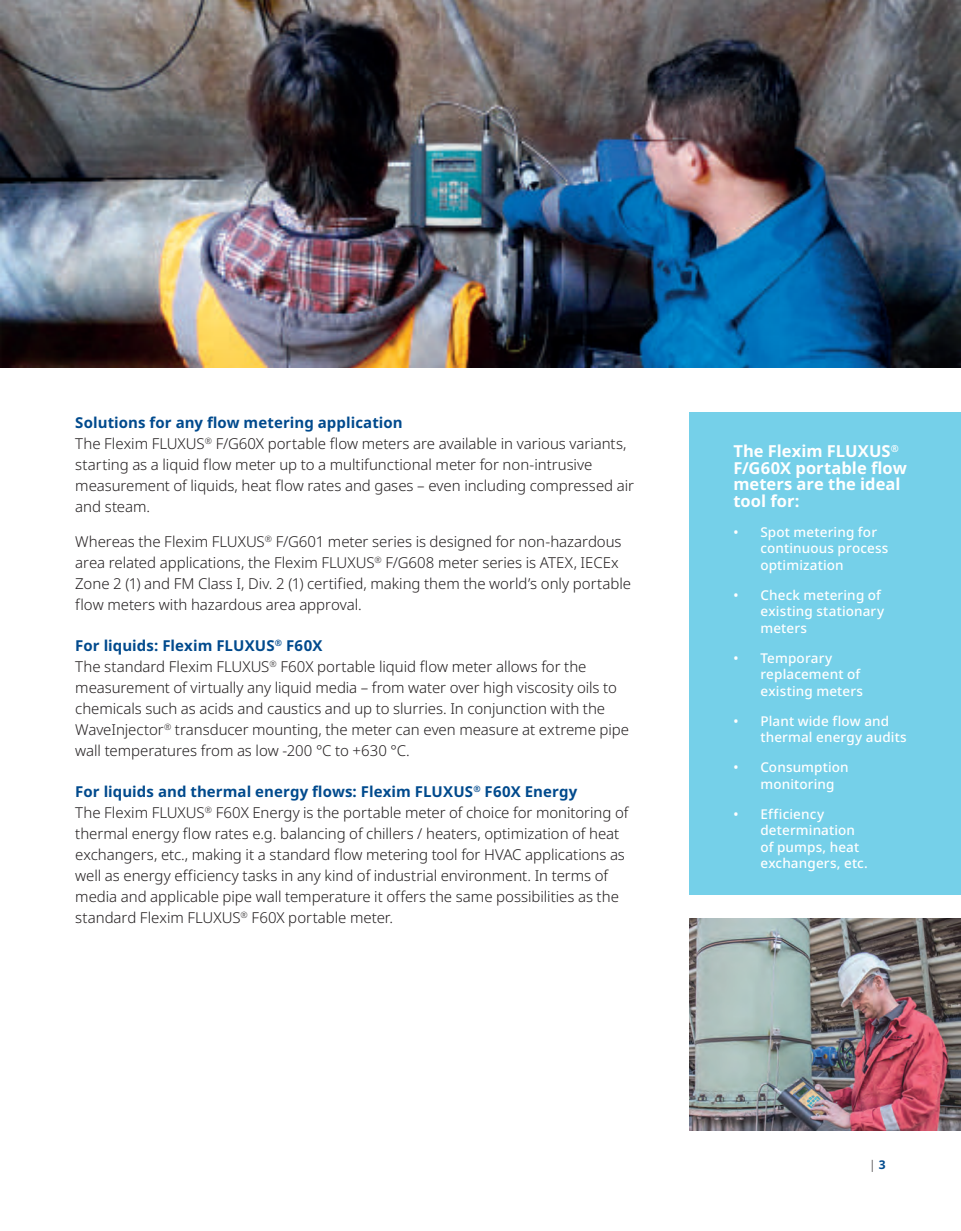
<style>
.page{position:relative;width:961px;height:1231px;background:#fff}
.page>*{position:absolute;margin:0;border:0;box-sizing:border-box;transform-origin:0 0}
.t1{font:700 16.5px/16.5px "Noto Sans";color:#fff}
.t2{font:300 15px/21px "Noto Sans";letter-spacing:-.005em;color:#231f20}
.t3{font:500 13.5px/16.5px "Noto Sans";letter-spacing:.01em;color:#fff}
.t4{font:300 12px "Noto Sans";color:#231f20}
.s1{font-weight:700;color:#004a8d}
</style>
<div class="page">
<img style="left:690px;top:918px;width:271px;height:212px">
<img style="left:0;top:0;width:961px;height:367px">
<div style="left:690px;top:412px;width:271px;height:482px;background:#75d0e9"></div>
<p class="t2" style="left:75px;top:413px;width:560px"><span class="s1">Solutions for any flow metering application<br></span>The Flexim FLUXUS<sup>®</sup> F/G60X portable flow meters are available in various variants, starting as a liquid flow meter up to a multifunctional meter for non-intrusive measurement of liquids, heat flow rates and gases – even including compressed air and steam.</p>
<p class="t2" style="left:75px;top:531px;width:557px">Whereas the Flexim FLUXUS<sup>®</sup> F/G601 meter series is designed for non-hazardous area related applications, the Flexim FLUXUS<sup>®</sup> F/G608 meter series is ATEX, IECEx Zone 2 (1) and FM Class I, Div. 2 (1) certified, making them the world’s only portable flow meters with hazardous area approval.</p>
<p class="t2" style="left:75px;top:635px;width:555px"><span class="s1">For liquids: Flexim FLUXUS</span><sup>®</sup> <span class="s1">F60X<br></span>The standard Flexim FLUXUS<sup>®</sup> F60X portable liquid flow meter allows for the measurement of virtually any liquid media – from water over high viscosity oils to chemicals such as acids and caustics and up to slurries. In conjunction with the WaveInjector<sup>®</sup> transducer mounting, the meter can even measure at extreme pipe wall temperatures from as low -200 °C to +630 °C.</p>
<p class="t2" style="left:75px;top:782px;width:554px"><span class="s1">For liquids and thermal energy flows: Flexim FLUXUS</span><sup>®</sup> <span class="s1">F60X Energy<br></span>The Flexim FLUXUS<sup>®</sup> F60X Energy is the portable meter of choice for monitoring of thermal energy flow rates e.g. balancing of chillers / heaters, optimization of heat exchangers, etc., making it a standard flow metering tool for HVAC applications as well as energy efficiency tasks in any kind of industrial environment. In terms of media and applicable pipe wall temperature it offers the same possibilities as the standard Flexim FLUXUS<sup>®</sup> F60X portable meter.</p>
<p class="t1" style="left:733px;top:443px;width:175px">The Flexim FLUXUS<sup>®<br></sup>F/G60X portable flow meters are the ideal tool for:</p>
<p class="t3" style="left:760px;top:524px;width:129px;text-indent:-27px">• Spot metering for continuous process optimization</p>
<p class="t3" style="left:760px;top:587px;width:125px;text-indent:-27px">• Check metering of existing stationary meters</p>
<p class="t3" style="left:760px;top:650px;width:104px;text-indent:-27px">• Temporary replacement of existing meters</p>
<p class="t3" style="left:760px;top:713px;width:148px;text-indent:-27px">• Plant wide flow and thermal energy audits</p>
<p class="t3" style="left:760px;top:759px;width:90px;text-indent:-27px">• Consumption monitoring</p>
<p class="t3" style="left:760px;top:805px;width:109px;text-indent:-27px">• Efficiency determination of pumps, heat exchangers, etc.</p>
<p class="t4" style="left:869px;top:1155px;width:18px">| <span class="s1">3</span></p>
</div>
